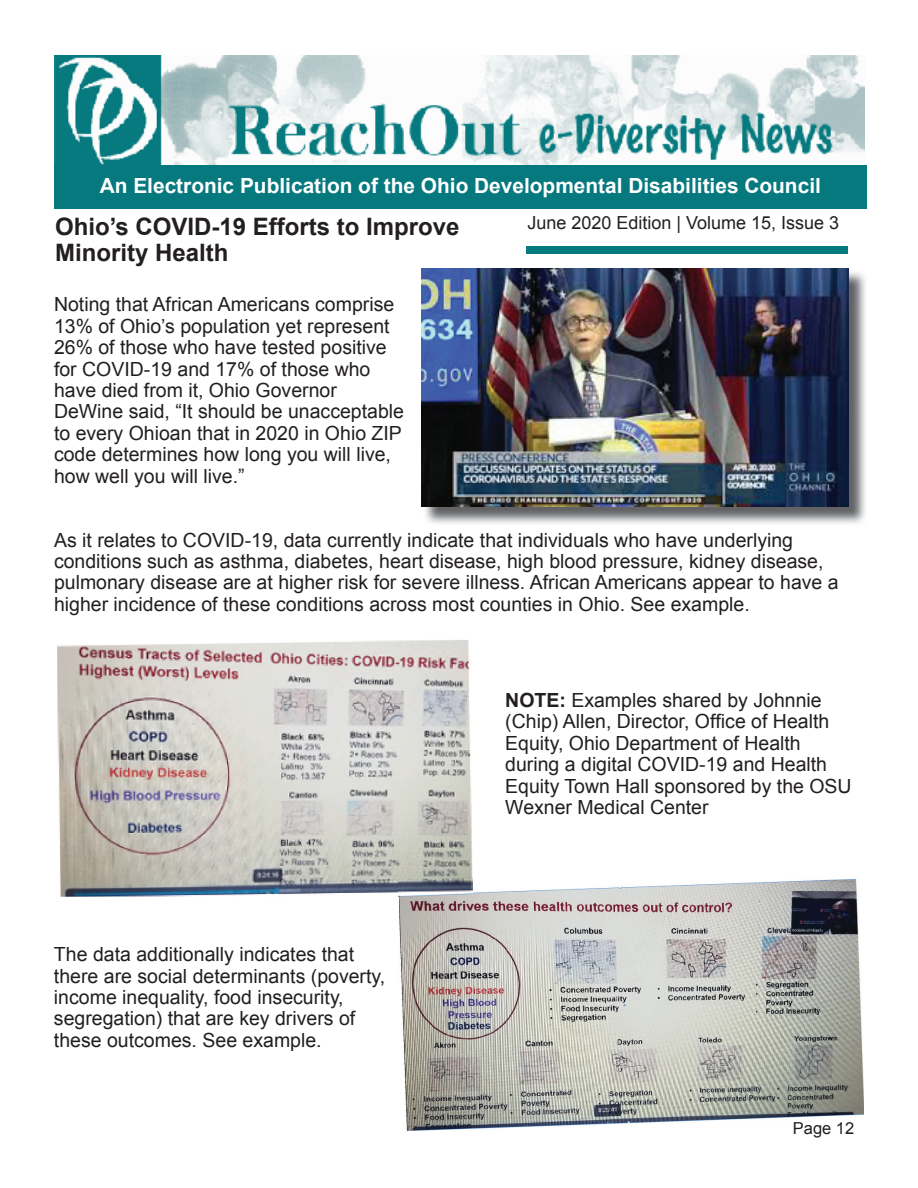
<style>
.page{position:relative;width:918px;height:1188px;background:#fff}
.page>*{position:absolute;margin:0;border:0;box-sizing:border-box;transform-origin:0 0}
.t1{font:700 24px "Arial";color:#231f20}
.t2{font:700 20.85px "Arial";color:#fff}
.t3{font:19.5px/21.5px "Arial";color:#231f20}
.t4{font:18px "Arial";color:#231f20}
.t5{font:16.5px "Arial";color:#231f20}
.s1{font-weight:700}
</style>
<div class="page">
<img style="left:54px;top:55px;width:810px;height:110px">
<div style="left:54px;top:165px;width:813px;height:43px;background:#06797e"></div>
<div style="left:527px;top:247px;width:321px;height:7px;background:#06797e"></div>
<img style="left:425px;top:270px;width:441px;height:254px">
<img style="left:422px;top:268px;width:426px;height:239px">
<img style="left:57px;top:640px;width:415px;height:257px">
<img style="left:399px;top:879px;width:465px;height:252px">
<img style="left:399px;top:879px;width:73px;height:18px">
<p class="t2" style="left:100px;top:172px;width:723px">An Electronic Publication of the Ohio Developmental Disabilities Council</p>
<p class="t1" style="left:55px;top:210px;width:406px">Ohio’s COVID-19 Efforts to Improve</p>
<p class="t4" style="left:527px;top:211px;width:313px">June 2020 Edition | Volume 15, Issue 3</p>
<p class="t1" style="left:55px;top:237px;width:175px">Minority Health</p>
<p class="t3" style="left:54px;top:294px;width:352px">Noting that African Americans comprise 13% of Ohio’s population yet represent 26% of those who have tested positive for COVID-19 and 17% of those who have died from it, Ohio Governor DeWine said, “It should be unacceptable to every Ohioan that in 2020 in Ohio ZIP code determines how long you will live, how well you will live.”</p>
<p class="t3" style="left:54px;top:529px;width:786px">As it relates to COVID-19, data currently indicate that individuals who have underlying conditions such as asthma, diabetes, heart disease, high blood pressure, kidney disease, pulmonary disease are at higher risk for severe illness. African Americans appear to have a higher incidence of these conditions across most counties in Ohio. See example.</p>
<p class="t3" style="left:54px;top:944px;width:333px">The data additionally indicates that there are social determinants (poverty, income inequality, food insecurity, segregation) that are key drivers of these outcomes. See example.</p>
<p class="t3" style="left:505px;top:689px;width:348px"><span class="s1">NOTE:</span> Examples shared by Johnnie (Chip) Allen, Director, Office of Health Equity, Ohio Department of Health during a digital COVID-19 and Health Equity Town Hall sponsored by the OSU Wexner Medical Center</p>
<p class="t5" style="left:793px;top:1118px;width:63px">Page 12</p>
</div>
